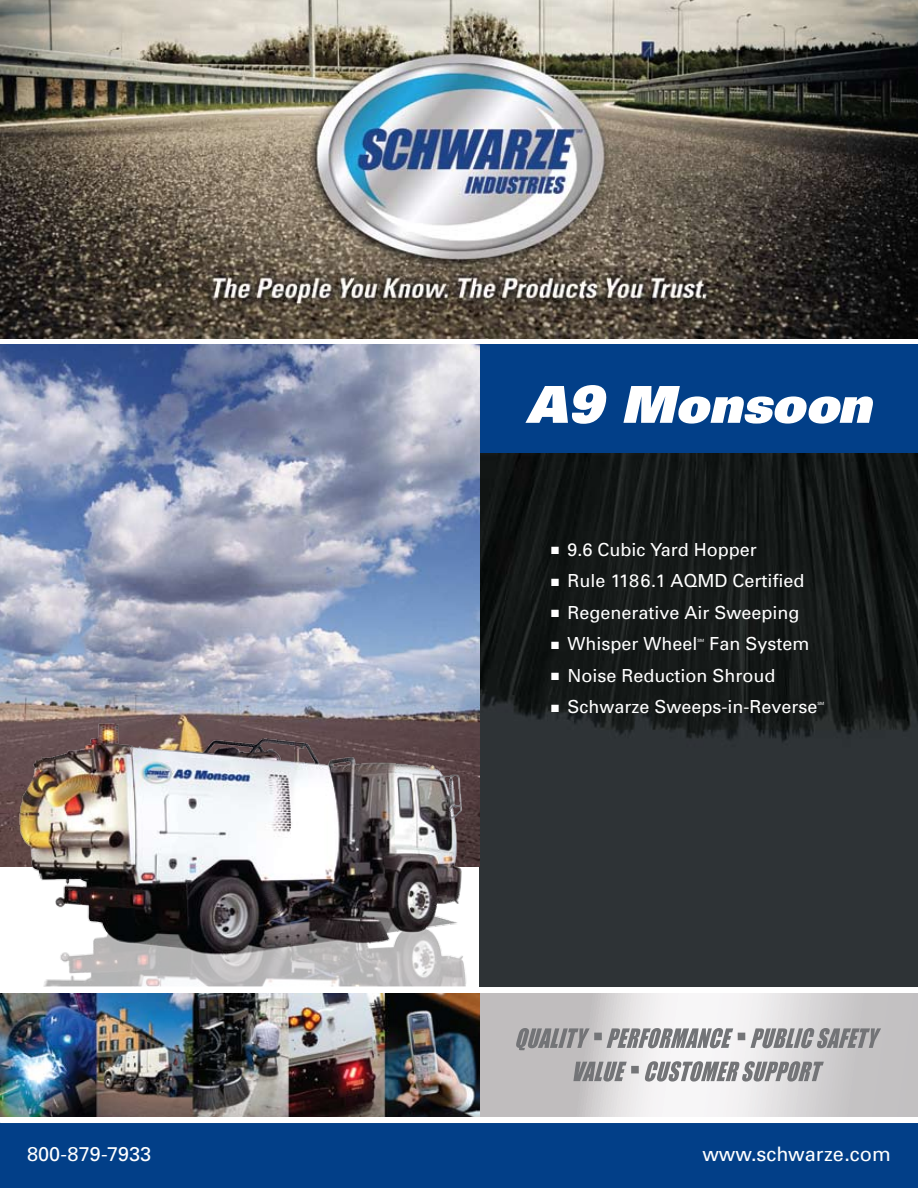
<style>
.page{position:relative;width:918px;height:1188px;background:#fff}
.page>*{position:absolute;margin:0;border:0;box-sizing:border-box;transform-origin:0 0}
.t1{font:italic 900 51px "Univers";color:#fff}
.t2{font:19.95px "Univers";color:#fff}
.t3{font:18px "Univers";color:#fff}
.t4{font:4.35px "Univers";color:#fff}
</style>
<div class="page">
<svg style="left:479px;top:993px;width:439px;height:123px"></svg>
<div style="left:479px;top:344px;width:439px;height:111px;background:#023f88"></div>
<div style="left:0;top:1123px;width:918px;height:65px;background:#023f88"></div>
<svg style="left:516px;top:1028px;width:365px;height:22px;background:#a4a4a6"></svg>
<svg style="left:573px;top:1061px;width:251px;height:21px;background:#a5a4a7"></svg>
<img style="left:0;top:0;width:918px;height:338px">
<img style="left:0;top:993px;width:479px;height:123px">
<img style="left:479px;top:453px;width:439px;height:534px">
<img style="left:0;top:344px;width:479px;height:522px">
<img style="left:15px;top:718px;width:461px;height:268px">
<h1 class="t1" style="left:526px;top:371px;width:346px">A9 Monsoon</h1>
<p class="t3" style="left:551px;top:539px;width:207px">■ 9.6 Cubic Yard Hopper</p>
<p class="t3" style="left:551px;top:570px;width:255px">■ Rule 1186.1 AQMD Certified</p>
<p class="t3" style="left:551px;top:602px;width:250px">■ Regenerative Air Sweeping</p>
<p class="t3" style="left:551px;top:633px;width:148px">■ Whisper Wheel</p>
<p class="t4" style="left:697px;top:638px;width:9px">SM</p>
<p class="t3" style="left:709px;top:633px;width:102px">Fan System</p>
<p class="t3" style="left:551px;top:665px;width:226px">■ Noise Reduction Shroud</p>
<p class="t3" style="left:551px;top:696px;width:268px">■ Schwarze Sweeps-in-Reverse</p>
<p class="t4" style="left:817px;top:701px;width:9px">SM</p>
<p class="t2" style="left:27px;top:1142px;width:126px">800-879-7933</p>
<p class="t2" style="left:702px;top:1142px;width:190px">www.schwarze.com</p>
</div>
